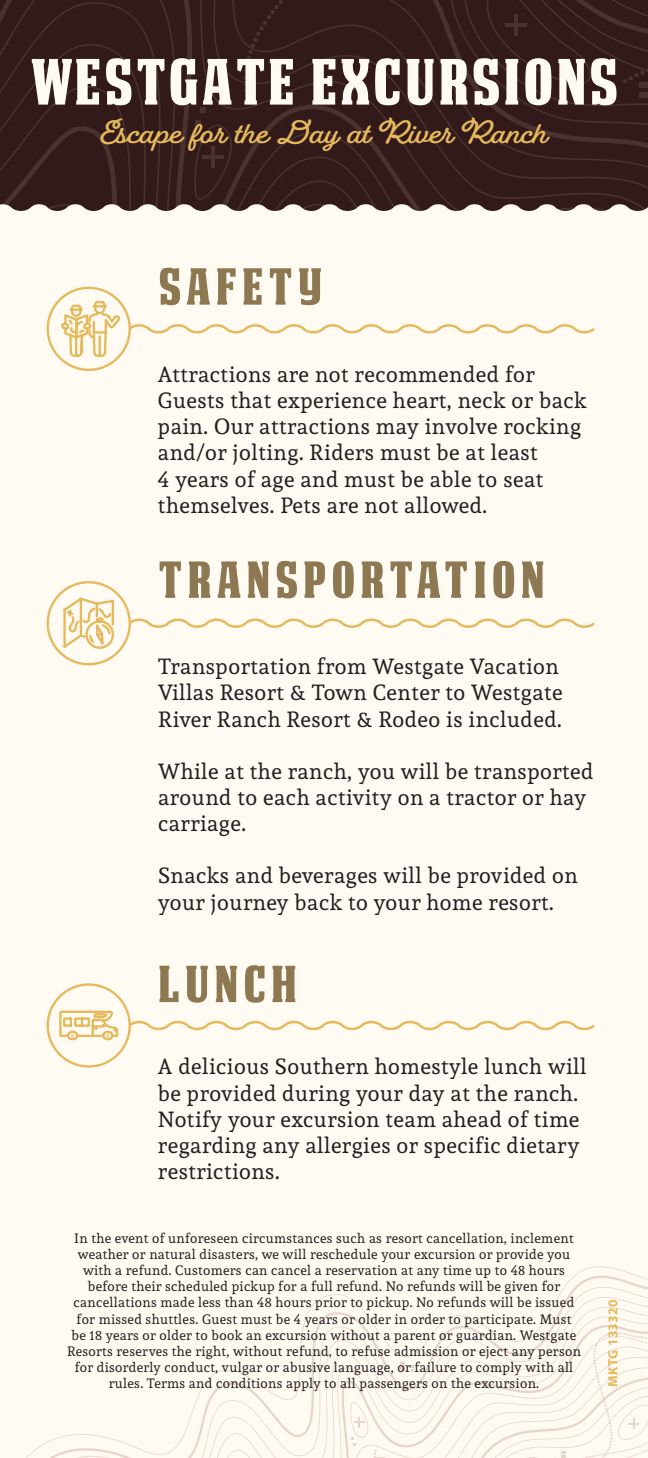
<style>
.page{position:relative;width:648px;height:1458px;background:#fffaf2}
.page>*{position:absolute;margin:0;border:0;box-sizing:border-box;transform-origin:0 0}
.t1{font:62.77px "DEATHEMAACHNCV";letter-spacing:.045em;color:#fffaf2}
.t2{font:49.95px "DEATHEMAACHNCV";letter-spacing:.1em;color:#8d7851}
.t3{font:700 29.25px "Fairwater Script";color:#e5b95c}
.t4{font:21.82px/26.1px "Andada";letter-spacing:.025em;color:#231f20}
.t5{font:13.5px/16.2px "Andada";letter-spacing:.025em;color:#231f20;text-align:center}
.t6{font:700 13.5px "Myriad Pro";letter-spacing:.025em;color:#e5b95c}
</style>
<div class="page">
<svg style="left:26px;top:1266px;width:622px;height:192px"></svg>
<svg style="left:350px;top:1332px;width:298px;height:126px"></svg>
<svg style="left:127px;top:1017px;width:468px;height:17px"></svg>
<svg style="left:59px;top:1010px;width:60px;height:31px"></svg>
<div style="left:47px;top:983px;width:84px;height:85px;border:2px solid #e5b95c;border-radius:50%"></div>
<svg style="left:59px;top:298px;width:536px;height:60px"></svg>
<div style="left:47px;top:287px;width:84px;height:84px;border:2px solid #e5b95c;border-radius:50%"></div>
<svg style="left:127px;top:615px;width:468px;height:16px"></svg>
<div style="left:47px;top:581px;width:84px;height:84px;border:2px solid #e5b95c;border-radius:50%"></div>
<svg style="left:63px;top:597px;width:51px;height:52px"></svg>
<svg style="left:0;top:0;width:648px;height:211px;background:#392020"></svg>
<svg style="left:244px;top:0;width:39px;height:99px;background:#351c1c"></svg>
<svg style="left:487px;top:0;width:161px;height:151px;background:#351c1c"></svg>
<hr style="left:515px;top:14px;width:3px;height:21px;background:#e7d5c9">
<hr style="left:506px;top:23px;width:21px;height:3px;background:#e7d5c9">
<div style="left:639px;top:82px;width:9px;height:5px;background:#4a3230"></div>
<div style="left:639px;top:92px;width:9px;height:5px;background:#4a3230"></div>
<svg style="left:193px;top:120px;width:42px;height:81px;background:#361d1d"></svg>
<svg style="left:201px;top:108px;width:5px;height:5px"></svg>
<p class="t1" style="left:30px;top:46px;width:589px">WESTGATE EXCURSIONS</p>
<p class="t3" style="left:101px;top:116px;width:448px">Escape for the Day at River Ranch</p>
<p class="t2" style="left:159px;top:258px;width:165px">SAFETY</p>
<p class="t4" style="left:158px;top:361px;width:430px">Attractions are not recommended for Guests that experience heart, neck or back pain. Our attractions may involve rocking and/or jolting. Riders must be at least<br>4 years of age and must be able to seat themselves. Pets are not allowed.</p>
<p class="t2" style="left:158px;top:551px;width:388px">TRANSPORTATION</p>
<p class="t4" style="left:158px;top:653px;width:406px">Transportation from Westgate Vacation<br>Villas Resort &amp; Town Center to Westgate<br>River Ranch Resort &amp; Rodeo is included.</p>
<p class="t4" style="left:158px;top:758px;width:437px">While at the ranch, you will be transported around to each activity on a tractor or hay carriage.</p>
<p class="t4" style="left:158px;top:862px;width:421px">Snacks and beverages will be provided on your journey back to your home resort.</p>
<p class="t2" style="left:158px;top:955px;width:140px">LUNCH</p>
<p class="t4" style="left:158px;top:1053px;width:430px">A delicious Southern homestyle lunch will be provided during your day at the ranch.<br>Notify your excursion team ahead of time regarding any allergies or specific dietary restrictions.</p>
<p class="t5" style="left:67px;top:1230px;width:515px">In the event of unforeseen circumstances such as resort cancellation, inclement weather or natural disasters, we will reschedule your excursion or provide you with a refund. Customers can cancel a reservation at any time up to 48 hours before their scheduled pickup for a full refund. No refunds will be given for cancellations made less than 48 hours prior to pickup. No refunds will be issued for missed shuttles. Guest must be 4 years or older in order to participate. Must<br>be 18 years or older to book an excursion without a parent or guardian. Westgate Resorts reserves the right, without refund, to refuse admission or eject any person for disorderly conduct, vulgar or abusive language, or failure to comply with all rules. Terms and conditions apply to all passengers on the excursion.</p>
<p class="t6" style="left:604px;top:1387px;width:89px;rotate:-90deg">MKTG 133320</p>
</div>
